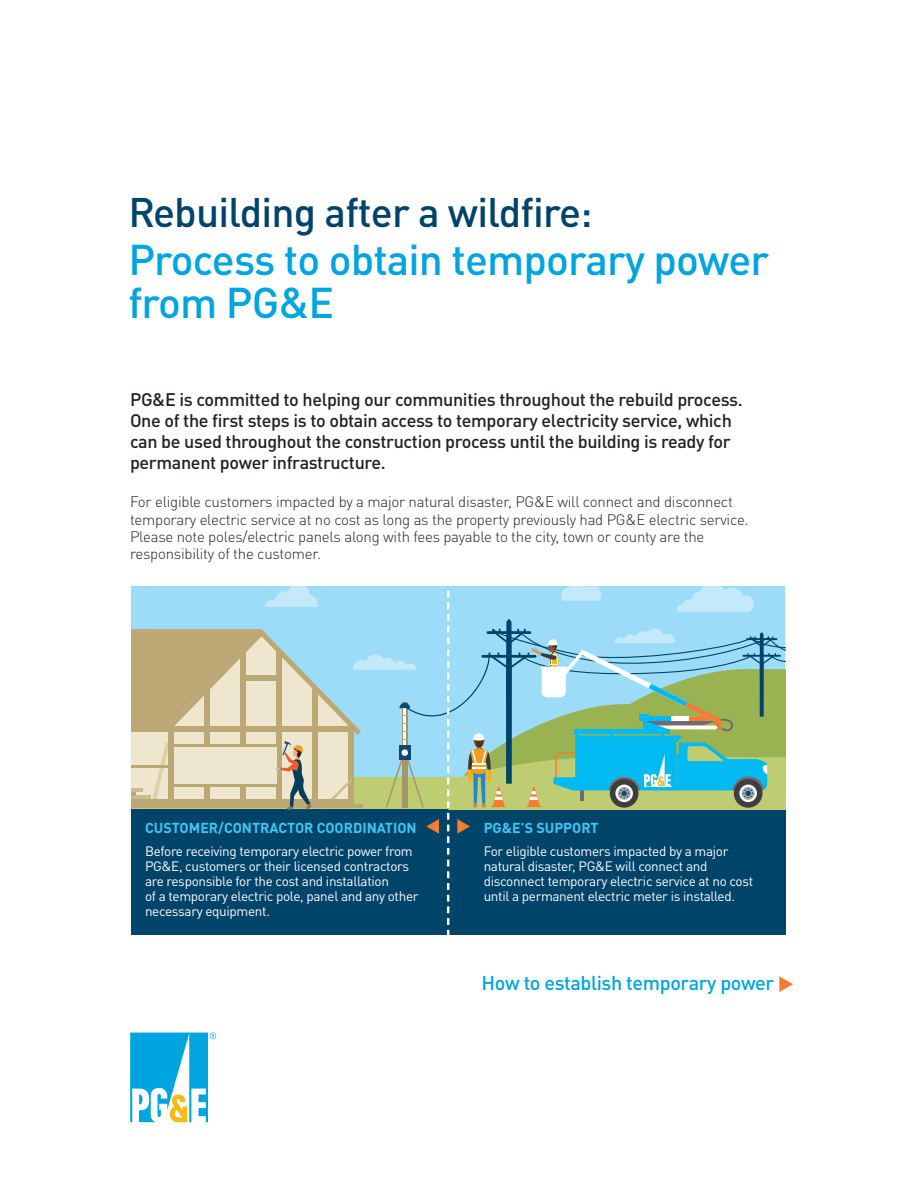
<style>
.page{position:relative;width:918px;height:1188px;background:#fff}
.page>*{position:absolute;margin:0;border:0;box-sizing:border-box;transform-origin:0 0}
.t1{font:500 42.6px/42.5px "DIN Pro";letter-spacing:-.02em;color:#00a4de}
.t2{font:500 40.8px "DIN Pro";letter-spacing:-.02em;color:#00446a}
.t3{font:500 19.8px "DIN Pro";letter-spacing:-.02em;color:#00a4de}
.t4{font:500 18px/21px "DIN Pro";letter-spacing:-.02em;color:#231f20}
.t5{font:300 15px/17.2px "DIN Pro";letter-spacing:-.015em;color:#231f20}
.t6{font:700 14.25px "DIN Pro";color:#40c7f4}
.t7{font:13.5px "DIN Pro";letter-spacing:-.025em;color:#fff}
</style>
<div class="page">
<svg style="left:131px;top:586px;width:654px;height:349px;background:#679aa2"></svg>
<svg style="left:779px;top:976px;width:14px;height:16px"></svg>
<svg style="left:130px;top:1033px;width:86px;height:89px"></svg>
<p class="t2" style="left:128px;top:180px;width:466px">Rebuilding after a wildfire:</p>
<h1 class="t1" style="left:128px;top:234px;width:642px">Process to obtain temporary power from PG&amp;E</h1>
<p class="t4" style="left:130px;top:387px;width:614px">PG&amp;E is committed to helping our communities throughout the rebuild process.<br>One of the first steps is to obtain access to temporary electricity service, which can be used throughout the construction process until the building is ready for permanent power infrastructure.</p>
<p class="t5" style="left:130px;top:492px;width:620px">For eligible customers impacted by a major natural disaster, PG&amp;E will connect and disconnect temporary electric service at no cost as long as the property previously had PG&amp;E electric service.<br>Please note poles/electric panels along with fees payable to the city, town or county are the</p>
<p class="t5" style="left:130px;top:544px;width:192px">responsibility of the customer.</p>
<p class="t6" style="left:145px;top:816px;width:273px">CUSTOMER/CONTRACTOR COORDINATION</p>
<p class="t6" style="left:484px;top:816px;width:116px">PG&amp;E’S SUPPORT</p>
<p class="t7" style="left:145px;top:840px;width:269px">Before receiving temporary electric power from</p>
<p class="t7" style="left:484px;top:840px;width:246px">For eligible customers impacted by a major</p>
<p class="t7" style="left:145px;top:855px;width:266px">PG&amp;E, customers or their licensed contractors</p>
<p class="t7" style="left:484px;top:855px;width:225px">natural disaster, PG&amp;E will connect and</p>
<p class="t7" style="left:145px;top:870px;width:246px">are responsible for the cost and installation</p>
<p class="t7" style="left:484px;top:870px;width:271px">disconnect temporary electric service at no cost</p>
<p class="t7" style="left:145px;top:885px;width:275px">of a temporary electric pole, panel and any other</p>
<p class="t7" style="left:484px;top:885px;width:253px">until a permanent electric meter is installed.</p>
<p class="t7" style="left:145px;top:900px;width:126px">necessary equipment.</p>
<p class="t3" style="left:482px;top:967px;width:294px">How to establish temporary power</p>
</div>
